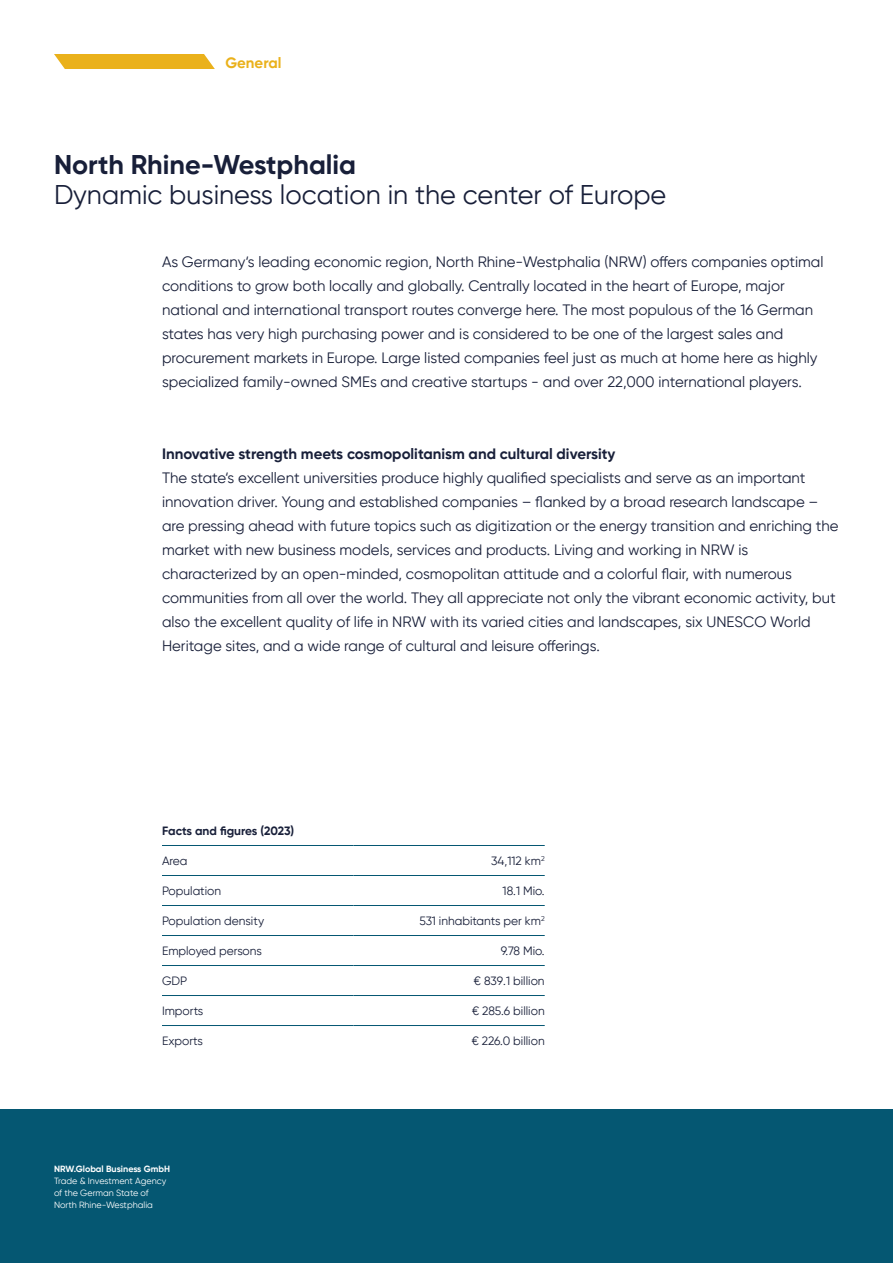
<style>
.page{position:relative;width:893px;height:1263px;background:#fff}
.page>*{position:absolute;margin:0;border:0;box-sizing:border-box;transform-origin:0 0}
.t1{font:27px "Gilroy";color:#181f39}
.t2{font:700 27px "Gilroy";color:#181f39}
.t3{font:15px/24px "Gilroy";color:#181f39}
.t4{font:700 15px "Gilroy";color:#181f39}
.t5{font:700 15px "Gilroy";color:#eab11b}
.t6{font:12px "Gilroy";color:#181f39}
.t7{font:700 12px "Gilroy";letter-spacing:-.005em;color:#181f39}
.t8{font:9px/12px "Gilroy";color:#fff}
.t9{font:700 9px "Gilroy";color:#fff}
</style>
<div class="page">
<div style="left:0;top:1110px;width:893px;height:153px;background:#055772"></div>
<hr style="left:162px;top:845px;width:191px;height:1px;background:#055772">
<hr style="left:353px;top:845px;width:192px;height:1px;background:#055772">
<hr style="left:162px;top:875px;width:191px;height:1px;background:#055772">
<hr style="left:353px;top:875px;width:192px;height:1px;background:#055772">
<hr style="left:162px;top:905px;width:191px;height:1px;background:#055772">
<hr style="left:353px;top:905px;width:192px;height:1px;background:#055772">
<hr style="left:162px;top:935px;width:191px;height:1px;background:#055772">
<hr style="left:353px;top:935px;width:192px;height:1px;background:#055772">
<hr style="left:162px;top:965px;width:191px;height:1px;background:#055772">
<hr style="left:353px;top:965px;width:192px;height:1px;background:#055772">
<hr style="left:162px;top:995px;width:191px;height:1px;background:#055772">
<hr style="left:353px;top:995px;width:192px;height:1px;background:#055772">
<hr style="left:162px;top:1025px;width:191px;height:1px;background:#055772">
<hr style="left:353px;top:1025px;width:192px;height:1px;background:#055772">
<svg style="left:54px;top:54px;width:161px;height:15px;background:#ebb62a"></svg>
<p class="t5" style="left:225px;top:53px;width:58px">General</p>
<h1 class="t2" style="left:54px;top:148px;width:304px">North Rhine-Westphalia</h1>
<h1 class="t1" style="left:54px;top:178px;width:614px">Dynamic business location in the center of Europe</h1>
<p class="t3" style="left:162px;top:249px;width:663px">As Germany‘s leading economic region, North Rhine-Westphalia (NRW) offers companies optimal conditions to grow both locally and globally. Centrally located in the heart of Europe, major national and international transport routes converge here. The most populous of the 16 German states has very high purchasing power and is considered to be one of the largest sales and procurement markets in Europe. Large listed companies feel just as much at home here as highly specialized family-owned SMEs and creative startups - and over 22,000 international players.</p>
<p class="t4" style="left:162px;top:444px;width:455px">Innovative strength meets cosmopolitanism and cultural diversity</p>
<p class="t3" style="left:162px;top:465px;width:678px">The state‘s excellent universities produce highly qualified specialists and serve as an important innovation driver. Young and established companies – flanked by a broad research landscape – are pressing ahead with future topics such as digitization or the energy transition and enriching the market with new business models, services and products. Living and working in NRW is characterized by an open-minded, cosmopolitan attitude and a colorful flair, with numerous communities from all over the world. They all appreciate not only the vibrant economic activity, but also the excellent quality of life in NRW with its varied cities and landscapes, six UNESCO World Heritage sites, and a wide range of cultural and leisure offerings.</p>
<p class="t7" style="left:162px;top:823px;width:134px">Facts and figures (2023)</p>
<p class="t6" style="left:162px;top:854px;width:27px">Area</p>
<p class="t6" style="left:491px;top:854px;width:55px">34,112 km<sup>2</sup></p>
<p class="t6" style="left:162px;top:884px;width:61px">Population</p>
<p class="t6" style="left:503px;top:884px;width:44px">18.1 Mio.</p>
<p class="t6" style="left:162px;top:914px;width:104px">Population density</p>
<p class="t6" style="left:419px;top:914px;width:127px">531 inhabitants per km<sup>2</sup></p>
<p class="t6" style="left:162px;top:944px;width:102px">Employed persons</p>
<p class="t6" style="left:501px;top:944px;width:46px">9.78 Mio.</p>
<p class="t6" style="left:162px;top:974px;width:27px">GDP</p>
<p class="t6" style="left:474px;top:974px;width:72px">€ 839.1 billion</p>
<p class="t6" style="left:162px;top:1004px;width:43px">Imports</p>
<p class="t6" style="left:472px;top:1004px;width:74px">€ 285.6 billion</p>
<p class="t6" style="left:162px;top:1034px;width:42px">Exports</p>
<p class="t6" style="left:472px;top:1034px;width:75px">€ 226.0 billion</p>
<p class="t9" style="left:54px;top:1163px;width:118px">NRW.Global Business GmbH</p>
<p class="t8" style="left:54px;top:1174px;width:114px">Trade &amp; Investment Agency of the German State of<br>North Rhine-Westphalia</p>
</div>
